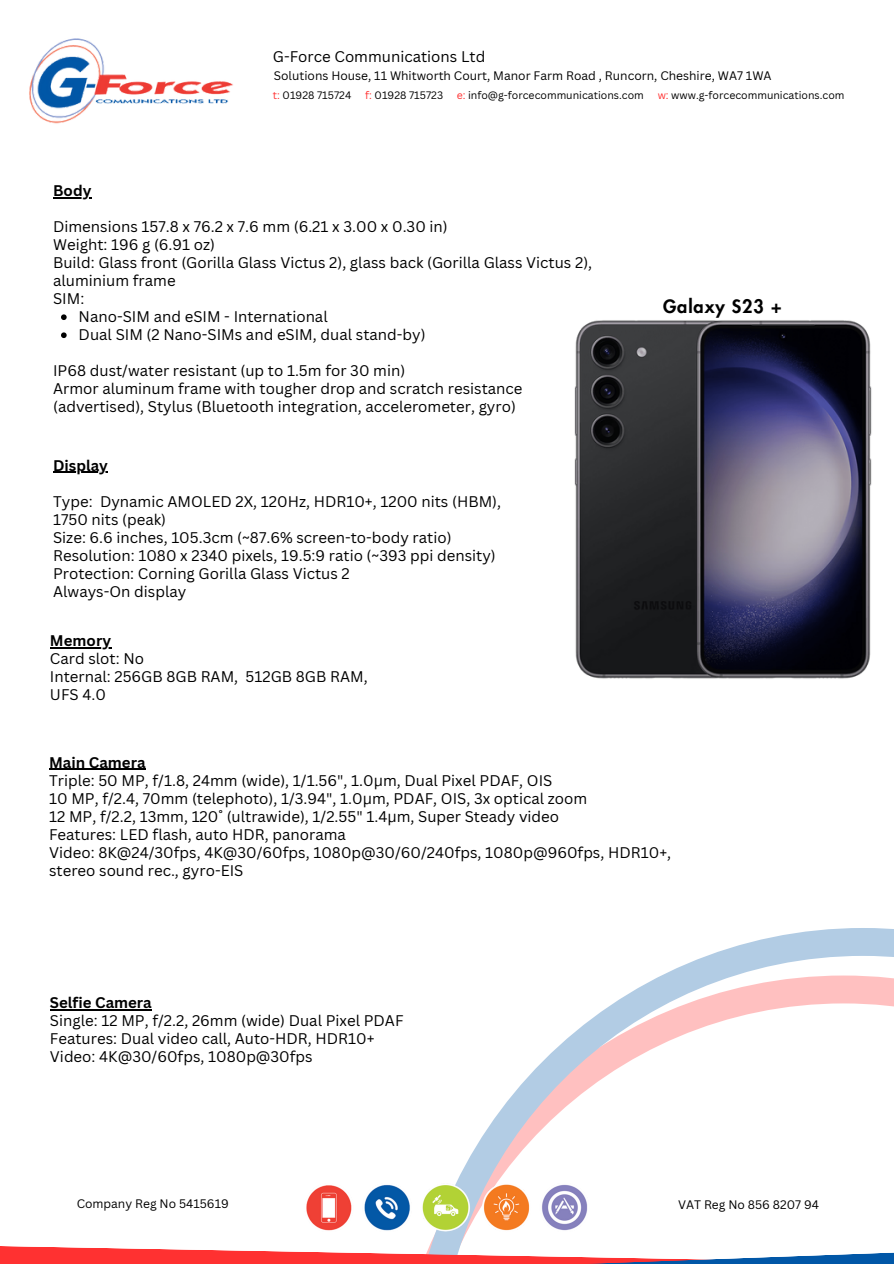
<style>
.page{position:relative;width:894px;height:1264px;background:#fff}
.page>*{position:absolute;margin:0;border:0;box-sizing:border-box;transform-origin:0 0}
.t1{font:800 18px "Futura LT Pro";letter-spacing:.05em;color:#000}
.t2{font:15px "Canva Sans";color:#000}
.t3{font:700 15px "Canva Sans";color:#000}
.t4{font:12px "Canva Sans";color:#000}
.t5{font:10.5px "Canva Sans";color:#000}
.s1{color:#ff3131}
</style>
<div class="page">
<svg style="left:431px;top:928px;width:462px;height:315px"></svg>
<img style="left:29px;top:38px;width:204px;height:86px">
<img style="left:537px;top:1179px;width:54px;height:54px">
<img style="left:422px;top:1179px;width:51px;height:54px">
<img style="left:479px;top:1179px;width:54px;height:54px">
<img style="left:306px;top:1185px;width:46px;height:46px">
<img style="left:364px;top:1184px;width:46px;height:47px">
<svg style="left:0;top:1243px;width:893px;height:20px"></svg>
<img style="left:574px;top:320px;width:298px;height:359px">
<svg style="left:61px;top:314px;width:6px;height:6px"></svg>
<svg style="left:61px;top:332px;width:6px;height:6px"></svg>
<hr style="left:53px;top:197px;width:38px;height:1px;background:#000">
<hr style="left:53px;top:471px;width:55px;height:2px;background:#000">
<hr style="left:50px;top:647px;width:61px;height:1px;background:#000">
<hr style="left:49px;top:768px;width:96px;height:1px;background:#000">
<hr style="left:50px;top:1009px;width:102px;height:1px;background:#000">
<p class="t2" style="left:273px;top:46px;width:214px">G-Force Communications Ltd</p>
<p class="t4" style="left:274px;top:67px;width:499px">Solutions House, 11 Whitworth Court, Manor Farm Road , Runcorn, Cheshire, WA7 1WA</p>
<p class="t5" style="left:273px;top:88px;width:80px"><span class="s1">t:</span> 01928 715724</p>
<p class="t5" style="left:365px;top:88px;width:79px"><span class="s1">f:</span> 01928 715723</p>
<p class="t5" style="left:456px;top:88px;width:189px"><span class="s1">e:</span> info@g-forcecommunications.com</p>
<p class="t5" style="left:657px;top:88px;width:188px"><span class="s1">w:</span> www.g-forcecommunications.com</p>
<p class="t3" style="left:53px;top:180px;width:40px">Body</p>
<p class="t2" style="left:53px;top:216px;width:396px">Dimensions 157.8 x 76.2 x 7.6 mm (6.21 x 3.00 x 0.30 in)</p>
<p class="t2" style="left:53px;top:234px;width:163px">Weight: 196 g (6.91 oz)</p>
<p class="t2" style="left:53px;top:252px;width:540px">Build: Glass front (Gorilla Glass Victus 2), glass back (Gorilla Glass Victus 2),</p>
<p class="t2" style="left:53px;top:270px;width:124px">aluminium frame</p>
<p class="t2" style="left:53px;top:288px;width:33px">SIM:</p>
<p class="t2" style="left:79px;top:306px;width:250px">Nano-SIM and eSIM - International</p>
<p class="t2" style="left:79px;top:324px;width:348px">Dual SIM (2 Nano-SIMs and eSIM, dual stand-by)</p>
<p class="t2" style="left:53px;top:360px;width:353px">IP68 dust/water resistant (up to 1.5m for 30 min)</p>
<p class="t2" style="left:53px;top:378px;width:471px">Armor aluminum frame with tougher drop and scratch resistance</p>
<p class="t2" style="left:53px;top:396px;width:464px">(advertised), Stylus (Bluetooth integration, accelerometer, gyro)</p>
<p class="t3" style="left:53px;top:454px;width:56px">Display</p>
<p class="t2" style="left:53px;top:490px;width:449px">Type: Dynamic AMOLED 2X, 120Hz, HDR10+, 1200 nits (HBM),</p>
<p class="t2" style="left:53px;top:508px;width:114px">1750 nits (peak)</p>
<p class="t2" style="left:53px;top:526px;width:400px">Size: 6.6 inches, 105.3cm (~87.6% screen-to-body ratio)</p>
<p class="t2" style="left:53px;top:544px;width:444px">Resolution: 1080 x 2340 pixels, 19.5:9 ratio (~393 ppi density)</p>
<p class="t2" style="left:53px;top:562px;width:298px">Protection: Corning Gorilla Glass Victus 2</p>
<p class="t2" style="left:53px;top:580px;width:135px">Always-On display</p>
<p class="t3" style="left:50px;top:630px;width:63px">Memory</p>
<p class="t2" style="left:50px;top:648px;width:96px">Card slot: No</p>
<p class="t2" style="left:50px;top:666px;width:319px">Internal: 256GB 8GB RAM, 512GB 8GB RAM,</p>
<p class="t2" style="left:50px;top:684px;width:57px">UFS 4.0</p>
<p class="t1" style="left:662px;top:298px;width:120px">Galaxy S23 +</p>
<p class="t3" style="left:49px;top:751px;width:98px">Main Camera</p>
<p class="t2" style="left:49px;top:769px;width:504px">Triple: 50 MP, f/1.8, 24mm (wide), 1/1.56", 1.0µm, Dual Pixel PDAF, OIS</p>
<p class="t2" style="left:49px;top:787px;width:539px">10 MP, f/2.4, 70mm (telephoto), 1/3.94", 1.0µm, PDAF, OIS, 3x optical zoom</p>
<p class="t2" style="left:49px;top:805px;width:511px">12 MP, f/2.2, 13mm, 120˚ (ultrawide), 1/2.55" 1.4µm, Super Steady video</p>
<p class="t2" style="left:49px;top:823px;width:298px">Features: LED flash, auto HDR, panorama</p>
<p class="t2" style="left:49px;top:841px;width:623px">Video: 8K@24/30fps, 4K@30/60fps, 1080p@30/60/240fps, 1080p@960fps, HDR10+,</p>
<p class="t2" style="left:49px;top:859px;width:196px">stereo sound rec., gyro-EIS</p>
<p class="t3" style="left:50px;top:992px;width:103px">Selfie Camera</p>
<p class="t2" style="left:50px;top:1010px;width:355px">Single: 12 MP, f/2.2, 26mm (wide) Dual Pixel PDAF</p>
<p class="t2" style="left:50px;top:1028px;width:326px">Features: Dual video call, Auto-HDR, HDR10+</p>
<p class="t2" style="left:50px;top:1046px;width:264px">Video: 4K@30/60fps, 1080p@30fps</p>
<p class="t4" style="left:77px;top:1195px;width:153px">Company Reg No 5415619</p>
<p class="t4" style="left:677px;top:1195px;width:142px">VAT Reg No 856 8207 94</p>
</div>
